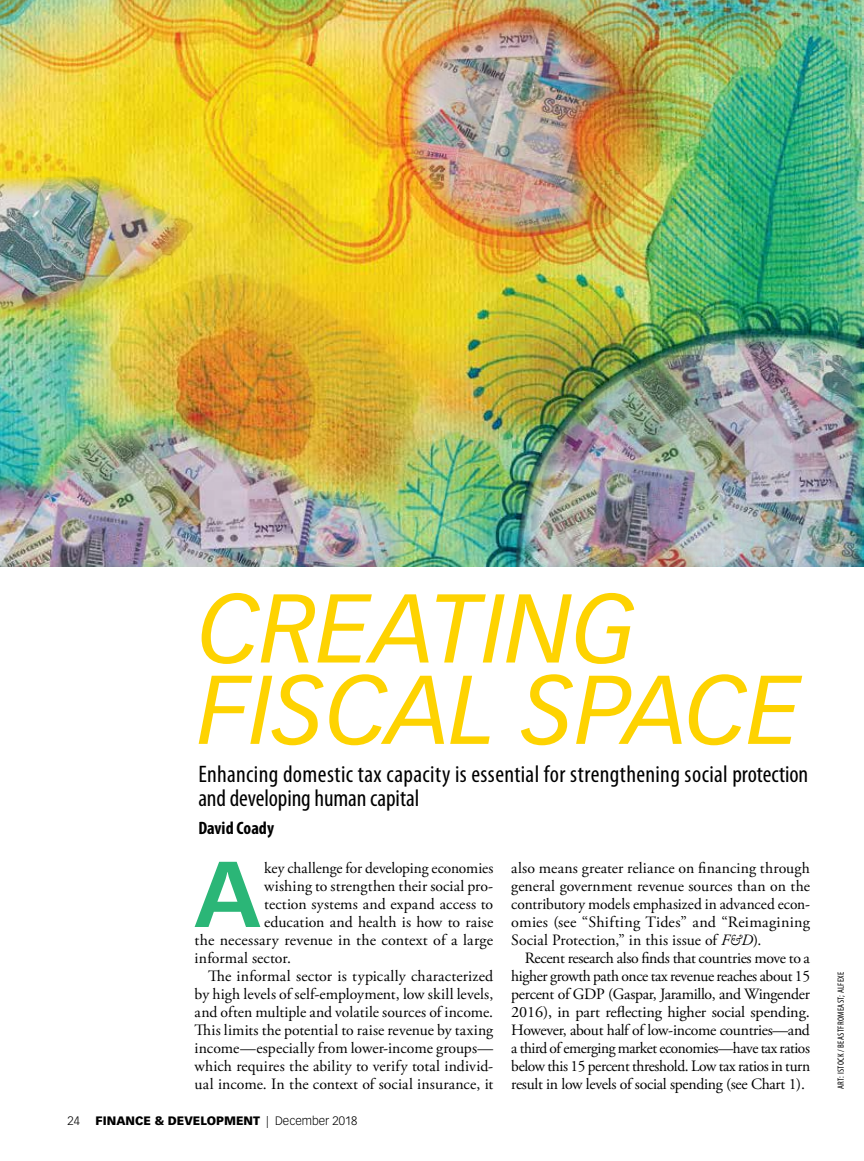
<style>
.page{position:relative;width:864px;height:1161px;background:#fff}
.page>*{position:absolute;margin:0;border:0;box-sizing:border-box;transform-origin:0 0}
.t1{font:italic 95.7px/81.3px "Vectora LT Std";color:#fed301}
.t2{font:700 91.65px "Vectora LT Std";color:#2bb677}
.t3{font:condensed 24px/24px "Myriad Pro";letter-spacing:.015em;color:#000}
.t4{font:700 condensed 18px "Myriad Pro";color:#000}
.t5{font:15.75px/18px "Adobe Garamond Pro";letter-spacing:.005em;color:#000;text-align:justify}
.t6{font:900 12px "Vectora LT Std";color:#000}
.t7{font:300 12px "Vectora LT Std";color:#000}
.t8{font:condensed 9px "Myriad Pro";letter-spacing:.04em;color:#000}
.s1{font-style:italic}
.s2{font-weight:300}
</style>
<div class="page">
<img style="left:0;top:0;width:864px;height:567px">
<img style="left:406px;top:21px;width:215px;height:214px">
<img style="left:514px;top:333px;width:350px;height:234px">
<img style="left:0;top:423px;width:414px;height:144px">
<img style="left:0;top:176px;width:190px;height:136px">
<h1 class="t1" style="left:198px;top:590px;width:604px">CREATING<br>FISCAL SPACE</h1>
<h3 class="t3" style="left:198px;top:763px;width:611px">Enhancing domestic tax capacity is essential for strengthening social protection and developing human capital</h3>
<p class="t4" style="left:198px;top:818px;width:77px">David Coady</p>
<h2 class="t2" style="left:194px;top:839px;width:68px">A</h2>
<p class="t5" style="left:264px;top:860px;width:231px">key challenge for developing economies</p>
<p class="t5" style="left:511px;top:860px;width:300px">also means greater reliance on financing through general government revenue sources than on the contributory models emphasized in advanced econ&shy;omies (see “Shifting Tides” and “Reimagining Social Protection,” in this issue of <span class="s1">F&amp;D</span>).</p>
<p class="t5" style="left:511px;top:950px;width:300px;text-indent:13px">Recent research also finds that countries move to a higher growth path once tax revenue reaches about 15 percent of GDP (Gaspar, Jaramillo, and Wingender 2016), in part reflecting higher social spending.<br>However, about half of low-income countries—and a third of emerging market economies—have tax ratios below this 15 percent threshold. Low tax ratios in turn result in low levels of social spending (see Chart 1).</p>
<p class="t5" style="left:264px;top:878px;width:231px">wishing to strengthen their social pro-</p>
<p class="t5" style="left:264px;top:896px;width:231px">tection systems and expand access to</p>
<p class="t5" style="left:264px;top:914px;width:231px">education and health is how to raise</p>
<p class="t5" style="left:195px;top:932px;width:300px">the necessary revenue in the context of a large</p>
<p class="t5" style="left:195px;top:950px;width:98px">informal sector.</p>
<p class="t5" style="left:208px;top:968px;width:287px">The informal sector is typically characterized</p>
<p class="t5" style="left:195px;top:986px;width:300px">by high levels of self-employment, low skill levels,</p>
<p class="t5" style="left:195px;top:1004px;width:300px">and often multiple and volatile sources of income.</p>
<p class="t5" style="left:195px;top:1022px;width:300px">This limits the potential to raise revenue by taxing</p>
<p class="t5" style="left:195px;top:1040px;width:300px">income—especially from lower-income groups—</p>
<p class="t5" style="left:195px;top:1058px;width:300px">which requires the ability to verify total individ-</p>
<p class="t5" style="left:195px;top:1076px;width:300px">ual income. In the context of social insurance, it</p>
<p class="t7" style="left:68px;top:1114px;width:14px">24</p>
<p class="t6" style="left:96px;top:1113px;width:263px">FINANCE &amp; DEVELOPMENT <span class="s2">| December 2018</span></p>
<p class="t8" style="left:836px;top:1089px;width:119px;rotate:-90deg">ART: ISTOCK / BEASTFROMEAST; ALFEXE</p>
</div>
